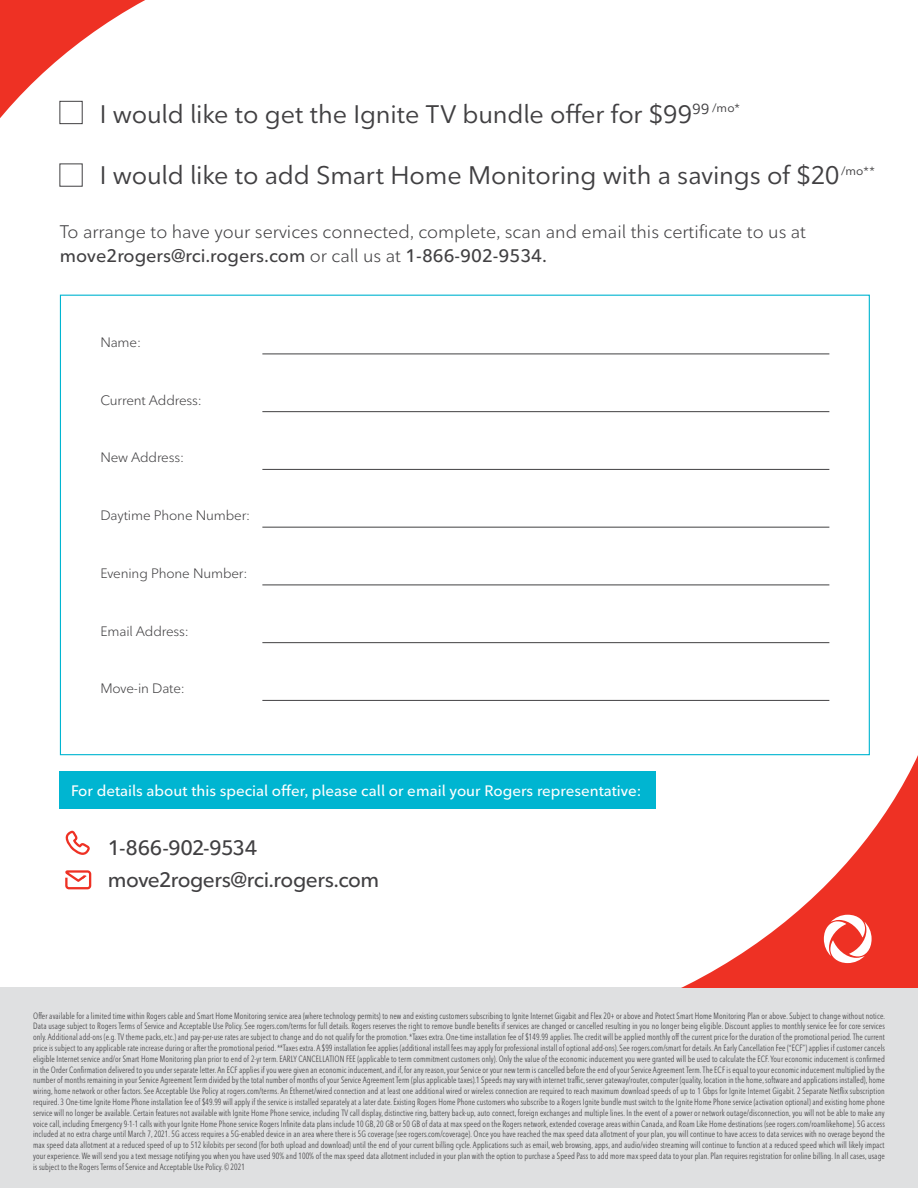
<style>
.page{position:relative;width:918px;height:1188px;background:#fff}
.page>*{position:absolute;margin:0;border:0;box-sizing:border-box;transform-origin:0 0}
.t1{font:500 25.05px "Ted Next";letter-spacing:-.005em;color:#414042}
.t2{font:600 20.7px/32.4px "Ted Next";letter-spacing:-.025em;color:#414042}
.t3{font:18px/24px "Ted Next";color:#414042}
.t4{font:600 15px "Ted Next";color:#fff}
.t5{font:13.5px "Ted Next";letter-spacing:-.01em;color:#414042}
.t6{font:500 11.85px "Ted Next";color:#414042}
.t7{font:condensed 9px/10.8px "Ted Next";letter-spacing:.01em;color:#414042;text-align:justify}
.s1{font-weight:600}
</style>
<div class="page">
<div style="left:60px;top:771px;width:596px;height:38px;background:#00b5d1"></div>
<svg style="left:59px;top:294px;width:811px;height:462px"></svg>
<svg style="left:0;top:0;width:145px;height:187px"></svg>
<svg style="left:65px;top:831px;width:25px;height:24px"></svg>
<svg style="left:65px;top:870px;width:26px;height:19px"></svg>
<div style="left:60px;top:164px;width:23px;height:23px;border:1px solid #414042"></div>
<div style="left:60px;top:101px;width:23px;height:23px;border:1px solid #414042"></div>
<div style="left:0;top:988px;width:918px;height:200px;background:#dfe0e1"></div>
<svg style="left:681px;top:645px;width:237px;height:343px"></svg>
<svg style="left:824px;top:915px;width:48px;height:48px"></svg>
<h1 class="t1" style="left:100px;top:99px;width:611px">I would like to get the Ignite TV bundle offer for $99<sup>99</sup></h1>
<h1 class="t1" style="left:100px;top:161px;width:742px">I would like to add Smart Home Monitoring with a savings of $20</h1>
<h3 class="t6" style="left:712px;top:100px;width:29px">/mo*</h3>
<h3 class="t6" style="left:841px;top:164px;width:35px">/mo**</h3>
<h3 class="t3" style="left:60px;top:220px;width:748px">To arrange to have your services connected, complete, scan and email this certificate to us at <span class="s1">move2rogers@rci.rogers.com</span> or call us at <span class="s1">1-866-902-9534.</span></h3>
<h3 class="t5" style="left:100px;top:334px;width:42px">Name:</h3>
<h3 class="t5" style="left:100px;top:392px;width:103px">Current Address:</h3>
<h3 class="t5" style="left:100px;top:449px;width:85px">New Address:</h3>
<h3 class="t5" style="left:100px;top:507px;width:151px">Daytime Phone Number:</h3>
<h3 class="t5" style="left:100px;top:565px;width:149px">Evening Phone Number:</h3>
<h3 class="t5" style="left:100px;top:623px;width:90px">Email Address:</h3>
<h3 class="t5" style="left:100px;top:681px;width:86px">Move-in Date:</h3>
<h3 class="t4" style="left:71px;top:782px;width:572px">For details about this special offer, please call or email your Rogers representative:</h3>
<h2 class="t2" style="left:108px;top:831px;width:273px">1-866-902-9534 move2rogers@rci.rogers.com</h2>
<p class="t7" style="left:33px;top:1010px;width:853px">Offer available for a limited time within Rogers cable and Smart Home Monitoring service area (where technology permits) to new and existing customers subscribing to Ignite Internet Gigabit and Flex 20+ or above and Protect Smart Home Monitoring Plan or above. Subject to change without notice.<br>Data usage subject to Rogers Terms of Service and Acceptable Use Policy. See rogers.com/terms for full details. Rogers reserves the right to remove bundle benefits if services are changed or cancelled resulting in you no longer being eligible. Discount applies to monthly service fee for core services only. Additional add-ons (e.g. TV theme packs, etc.) and pay-per-use rates are subject to change and do not qualify for the promotion. *Taxes extra. One-time installation fee of $149.99 applies. The credit will be applied monthly off the current price for the duration of the promotional period. The current price is subject to any applicable rate increase during or after the promotional period. **Taxes extra. A $99 installation fee applies (additional install fees may apply for professional install of optional add-ons). See rogers.com/smart for details. An Early Cancellation Fee (“ECF”) applies if customer cancels eligible Internet service and/or Smart Home Monitoring plan prior to end of 2-yr term. EARLY CANCELLATION FEE (applicable to term commitment customers only). Only the value of the economic inducement you were granted will be used to calculate the ECF. Your economic inducement is confirmed in the Order Confirmation delivered to you under separate letter. An ECF applies if you were given an economic inducement, and if, for any reason, your Service or your new term is cancelled before the end of your Service Agreement Term. The ECF is equal to your economic inducement multiplied by the number of months remaining in your Service Agreement Term divided by the total number of months of your Service Agreement Term (plus applicable taxes).1 Speeds may vary with internet traffic, server gateway/router, computer (quality, location in the home, software and applications installed), home wiring, home network or other factors. See Acceptable Use Policy at rogers.com/terms. An Ethernet/wired connection and at least one additional wired or wireless connection are required to reach maximum download speeds of up to 1 Gbps for Ignite Internet Gigabit. 2 Separate Netflix subscription required. 3 One-time Ignite Home Phone installation fee of $49.99 will apply if the service is installed separately at a later date. Existing Rogers Home Phone customers who subscribe to a Rogers Ignite bundle must switch to the Ignite Home Phone service (activation optional) and existing home phone service will no longer be available. Certain features not available with Ignite Home Phone service, including TV call display, distinctive ring, battery back-up, auto connect, foreign exchanges and multiple lines. In the event of a power or network outage/disconnection, you will not be able to make any voice call, including Emergency 9-1-1 calls with your Ignite Home Phone service Rogers Infinite data plans include 10 GB, 20 GB or 50 GB of data at max speed on the Rogers network, extended coverage areas within Canada, and Roam Like Home destinations (see rogers.com/roamlikehome). 5G access included at no extra charge until March 7, 2021. 5G access requires a 5G-enabled device in an area where there is 5G coverage (see rogers.com/coverage). Once you have reached the max speed data allotment of your plan, you will continue to have access to data services with no overage beyond the max speed data allotment at a reduced speed of up to 512 kilobits per second (for both upload and download) until the end of your current billing cycle. Applications such as email, web browsing, apps, and audio/video streaming will continue to function at a reduced speed which will likely impact your experience. We will send you a text message notifying you when you have used 90% and 100% of the max speed data allotment included in your plan with the option to purchase a Speed Pass to add more max speed data to your plan. Plan requires registration for online billing. In all cases, usage is subject to the Rogers Terms of Service and Acceptable Use Policy. © 2021</p>
</div>
